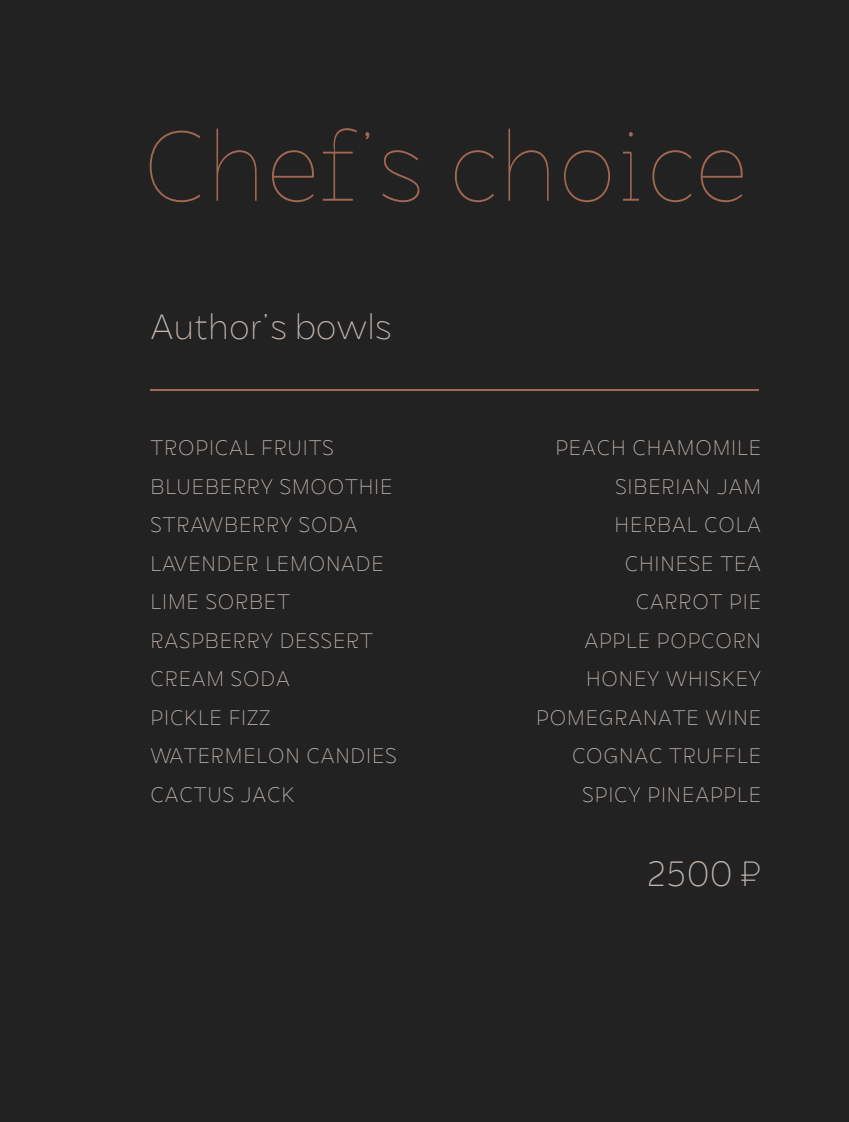
<style>
.page{position:relative;width:849px;height:1122px;background:#fff}
.page>*{position:absolute;margin:0;border:0;box-sizing:border-box;transform-origin:0 0}
.t1{font:100 98px "DX Rigraf";color:#a36850}
.t2{font:200 35px "DX Rigraf";color:#c3b7b0}
.t3{font:200 21px/38.5px "DX Rigraf";letter-spacing:.04em;color:#c3b7b0;text-align:right}
.s1{font-family:"Qanelas"}
</style>
<div class="page">
<div style="left:0;top:0;width:848px;height:1121px;background:#222"></div>
<hr style="left:150px;top:389px;width:608px;height:1px;background:#a36850">
<h1 class="t1" style="left:143px;top:102px;width:607px">Chef’s choice</h1>
<h2 class="t2" style="left:150px;top:303px;width:243px">Author's bowls</h2>
<p class="t3" style="left:150px;top:428px;width:247px;text-align:left">TROPICAL FRUITS<br>BLUEBERRY SMOOTHIE<br>STRAWBERRY SODA<br>LAVENDER LEMONADE<br>LIME SORBET<br>RASPBERRY DESSERT<br>CREAM SODA<br>PICKLE FIZZ<br>WATERMELON CANDIES<br>CACTUS JACK</p>
<p class="t3" style="left:536px;top:428px;width:226px">PEACH CHAMOMILE<br>SIBERIAN JAM<br>HERBAL COLA<br>CHINESE TEA<br>CARROT PIE<br>APPLE POPCORN<br>HONEY WHISKEY<br>POMEGRANATE WINE<br>COGNAC TRUFFLE<br>SPICY PINEAPPLE</p>
<h2 class="t2" style="left:646px;top:850px;width:116px">2500 <span class="s1">₽</span></h2>
</div>
